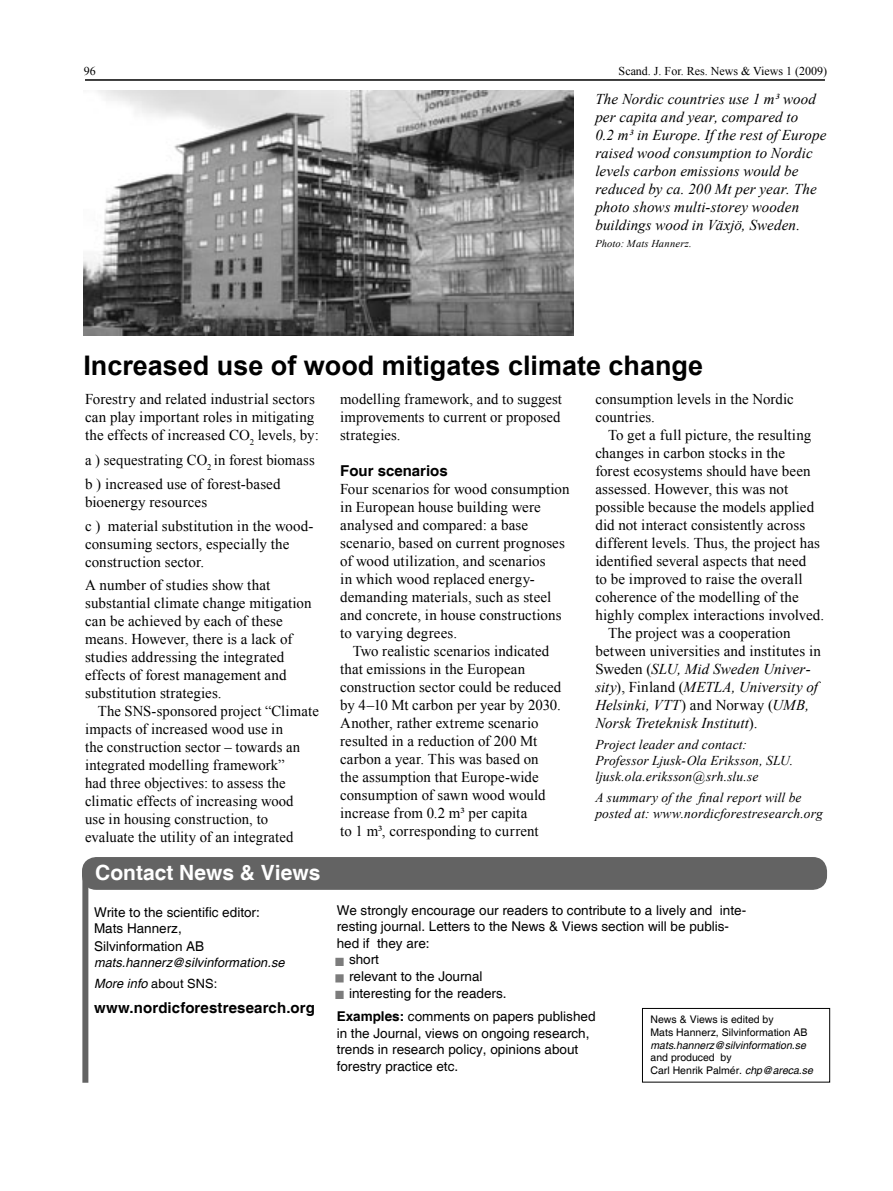
<style>
.page{position:relative;width:893px;height:1191px;background:#fff}
.page>*{position:absolute;margin:0;border:0;box-sizing:border-box;transform-origin:0 0}
.heading_1{font:700 27px "Arial";color:#000}
.t1{font:700 21px "Helvetica";color:#fff}
.Brödtext_Scand_J{font:15px/18px "Times New Roman";letter-spacing:.01em;color:#000}
.Brödtext_Scand_J-2{font:italic 15px/18px "Times New Roman";letter-spacing:.005em;color:#000}
.Brödtext_Scand_J-3{font:700 15px "Helvetica";letter-spacing:.01em;color:#000}
.Underrubrik_Scand{font:700 15px "Helvetica";color:#000}
.t2{font:13.5px/16.5px "Helvetica";color:#000}
.Brödtext_Scand_J-4{font:italic 13.5px/16.2px "Times New Roman";letter-spacing:.01em;color:#000}
.Brödtext_Scand_J-5{font:italic 12.75px "Helvetica";letter-spacing:.005em;color:#000}
.Brödtext_Scand_J-6{font:12.75px "Helvetica";letter-spacing:.01em;color:#000}
.t3{font:12px "Times New Roman";color:#000}
.t4{font:10.5px "Helvetica";color:#000}
.t5{font:italic 10.5px "Helvetica";color:#000}
.Brödtext_Scand_J-7{font:italic 10.5px "Times New Roman";letter-spacing:.025em;color:#000}
.s1{font-style:italic}
.s2{color:#7c7c7c}
.s3{font-weight:700}
</style>
<div class="page">
<hr style="left:85px;top:79px;width:740px;height:2px;background:#000">
<div style="left:82px;top:857px;width:746px;height:32px;background:#636363"></div>
<div style="left:82px;top:872px;width:6px;height:210px;background:#636363"></div>
<div style="left:335px;top:957px;width:9px;height:9px;border:3px solid #7c7c7c"></div>
<div style="left:335px;top:974px;width:9px;height:8px;border:3px solid #7c7c7c"></div>
<div style="left:335px;top:990px;width:9px;height:9px;border:3px solid #7c7c7c"></div>
<div style="left:642px;top:1008px;width:188px;height:74px;border:1px solid #000"></div>
<img style="left:84px;top:91px;width:490px;height:245px">
<p class="t3" style="left:85px;top:63px;width:13px">84</p>
<p class="t3" style="left:619px;top:63px;width:210px">Scand. J. For. Res. News &amp; Views 1 (2009)</p>
<p class="t3" style="left:84px;top:63px;width:13px">96</p>
<p class="Brödtext_Scand_J-2" style="left:595px;top:90px;width:222px">The Nordic countries use 1 m³ wood per capita and year, compared to</p>
<p class="Brödtext_Scand_J-2" style="left:595px;top:126px;width:233px">0.2 m³ in Europe. If the rest of Europe raised wood consumption to Nordic levels carbon emissions would be reduced by ca. 200 Mt per year. The photo shows multi-storey wooden buildings wood in Växjö, Sweden.</p>
<p class="Brödtext_Scand_J-7" style="left:595px;top:236px;width:98px">Photo: Mats Hannerz.</p>
<p class="heading_1" style="left:83px;top:347px;width:621px">Increased use of wood mitigates climate change</p>
<p class="Brödtext_Scand_J" style="left:85px;top:390px;width:235px">Forestry and related industrial sectors can play important roles in mitigating the effects of increased CO<sub>2</sub> levels, by:</p>
<p class="Brödtext_Scand_J" style="left:85px;top:450px;width:231px">a ) sequestrating CO<sub>2</sub> in forest biomass</p>
<p class="Brödtext_Scand_J" style="left:85px;top:475px;width:197px">b ) increased use of forest-based bioenergy resources</p>
<p class="Brödtext_Scand_J" style="left:85px;top:517px;width:230px">c ) material substitution in the wood&shy;consuming sectors, especially the construction sector.</p>
<p class="Brödtext_Scand_J" style="left:85px;top:575px;width:228px">A number of studies show that substantial climate change mitigation can be achieved by each of these means. However, there is a lack of studies addressing the integrated effects of forest management and substitution strategies.</p>
<p class="Brödtext_Scand_J" style="left:85px;top:701px;width:235px;text-indent:13px">The SNS-sponsored project “Climate impacts of increased wood use in<br>the construction sector – towards an integrated modelling framework”<br>had three objectives: to assess the climatic effects of increasing wood<br>use in housing construction, to evaluate the utility of an integrated</p>
<p class="t1" style="left:95px;top:859px;width:227px">Contact News &amp; Views</p>
<p class="t2" style="left:94px;top:904px;width:167px">Write to the scientific editor:</p>
<p class="t2" style="left:94px;top:920px;width:89px">Mats Hannerz,</p>
<p class="t2" style="left:94px;top:938px;width:112px">Silvinformation AB</p>
<p class="Brödtext_Scand_J-5" style="left:94px;top:954px;width:192px">mats.hannerz@silvinformation.se</p>
<p class="Brödtext_Scand_J-6" style="left:94px;top:976px;width:125px"><span class="s1">More info</span> about SNS:</p>
<p class="Brödtext_Scand_J-3" style="left:94px;top:998px;width:222px">www.nordicforestresearch.org</p>
<p class="Brödtext_Scand_J" style="left:340px;top:390px;width:223px;text-align:justify">modelling framework, and to suggest improvements to current or proposed strategies.</p>
<p class="Underrubrik_Scand" style="left:340px;top:462px;width:109px">Four scenarios</p>
<p class="Brödtext_Scand_J" style="left:340px;top:480px;width:231px">Four scenarios for wood consumption in European house building were analysed and compared: a base scenario, based on current prognoses of wood utilization, and scenarios<br>in which wood replaced energy&shy;demanding materials, such as steel and concrete, in house constructions to varying degrees.</p>
<p class="Brödtext_Scand_J" style="left:340px;top:642px;width:223px;text-indent:13px">Two realistic scenarios indicated that emissions in the European construction sector could be reduced by 4–10 Mt carbon per year by 2030.<br>Another, rather extreme scenario resulted in a reduction of 200 Mt carbon a year. This was based on<br>the assumption that Europe-wide consumption of sawn wood would increase from 0.2 m³ per capita<br>to 1 m³, corresponding to current</p>
<p class="Brödtext_Scand_J" style="left:595px;top:390px;width:200px">consumption levels in the Nordic countries.</p>
<p class="Brödtext_Scand_J" style="left:595px;top:426px;width:230px;text-indent:13px">To get a full picture, the resulting changes in carbon stocks in the<br>forest ecosystems should have been assessed. However, this was not possible because the models applied did not interact consistently across different levels. Thus, the project has identified several aspects that need<br>to be improved to raise the overall coherence of the modelling of the highly complex interactions involved.</p>
<p class="Brödtext_Scand_J" style="left:595px;top:624px;width:227px;text-indent:13px">The project was a cooperation between universities and institutes in Sweden (<span class="s1">SLU, Mid Sweden Univer&shy;sity</span>), Finland (<span class="s1">METLA, University of Helsinki, VTT</span>) and Norway (<span class="s1">UMB, Norsk Treteknisk Institutt</span>).</p>
<p class="Brödtext_Scand_J-4" style="left:595px;top:735px;width:153px">Project leader and contact:</p>
<p class="Brödtext_Scand_J-4" style="left:595px;top:752px;width:199px">Professor Ljusk-Ola Eriksson, SLU.</p>
<p class="Brödtext_Scand_J-4" style="left:595px;top:768px;width:165px">ljusk.ola.eriksson@srh.slu.se</p>
<p class="Brödtext_Scand_J-4" style="left:595px;top:788px;width:229px">A summary of the final report will be posted at: www.nordicforestresearch.org</p>
<p class="t2" style="left:337px;top:902px;width:411px">We strongly encourage our readers to contribute to a lively and inte&shy;resting journal. Letters to the News &amp; Views section will be publis&shy;hed if they are:</p>
<p class="t2" style="left:337px;top:952px;width:44px"><span class="s2">■</span> short</p>
<p class="t2" style="left:337px;top:968px;width:147px"><span class="s2">■</span> relevant to the Journal</p>
<p class="t2" style="left:337px;top:985px;width:171px"><span class="s2">■</span> interesting for the readers.</p>
<p class="t2" style="left:337px;top:1008px;width:260px"><span class="s3">Examples:</span> comments on papers published</p>
<p class="t2" style="left:337px;top:1025px;width:254px">in the Journal, views on ongoing research,</p>
<p class="t2" style="left:337px;top:1041px;width:243px">trends in research policy, opinions about</p>
<p class="t2" style="left:337px;top:1058px;width:123px">forestry practice etc.</p>
<p class="t4" style="left:651px;top:1013px;width:125px">News &amp; Views is edited by</p>
<p class="t4" style="left:651px;top:1026px;width:158px">Mats Hannerz, Silvinformation AB</p>
<p class="t5" style="left:651px;top:1038px;width:157px">mats.hannerz@silvinformation.se</p>
<p class="t4" style="left:651px;top:1051px;width:83px">and produced by</p>
<p class="t4" style="left:651px;top:1064px;width:164px">Carl Henrik Palmér. <span class="s1">chp@areca.se</span></p>
</div>
